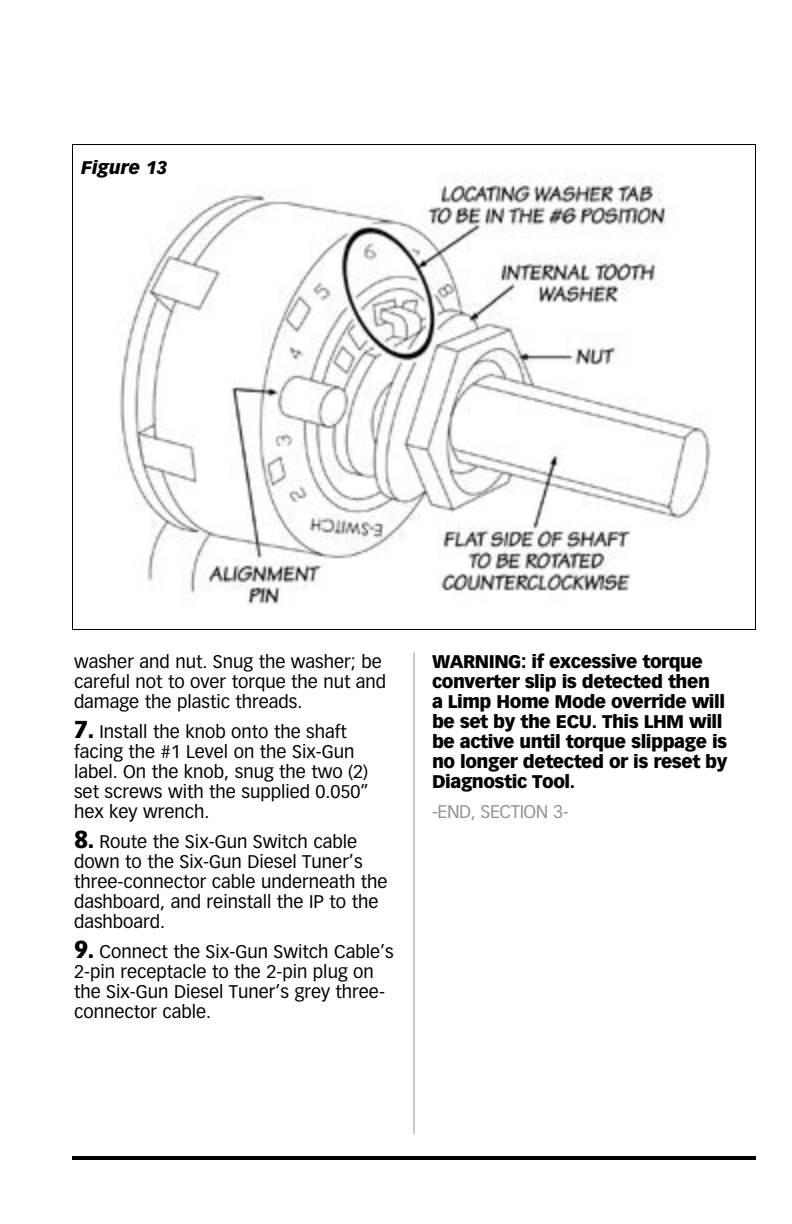
<style>
.page{position:relative;width:792px;height:1224px;background:#fff}
.page>*{position:absolute;margin:0;border:0;box-sizing:border-box;transform-origin:0 0}
.t1{font:18px/20px "Vectora LT Std";color:#000}
.t2{font:900 18px/20px "Vectora LT Std";letter-spacing:-.025em;color:#000}
.t3{font:18px "Vectora LT Std";color:#939598}
.t4{font:italic 900 18px "Vectora LT Std";color:#000}
.s1{font-weight:900;font-size:24px}
</style>
<div class="page">
<hr style="left:72px;top:1156px;width:684px;height:4px;background:#000">
<hr style="left:414px;top:652px;width:1px;height:482px;background:#939598">
<img style="left:119px;top:174px;width:592px;height:431px">
<p class="t4" style="left:81px;top:156px;width:88px">Figure 13</p>
<p class="t1" style="left:74px;top:652px;width:314px">washer and nut. Snug the washer; be careful not to over torque the nut and damage the plastic threads.</p>
<p class="t1" style="left:74px;top:722px;width:296px"><span class="s1">7.</span> Install the knob onto the shaft facing the #1 Level on the Six-Gun label. On the knob, snug the two (2) set screws with the supplied 0.050” hex key wrench.</p>
<p class="t1" style="left:74px;top:832px;width:315px"><span class="s1">8.</span> Route the Six-Gun Switch cable down to the Six-Gun Diesel Tuner’s three-connector cable underneath the dashboard, and reinstall the IP to the dashboard.</p>
<p class="t1" style="left:74px;top:942px;width:321px"><span class="s1">9.</span> Connect the Six-Gun Switch Cable’s<br>2-pin receptacle to the 2-pin plug on the Six-Gun Diesel Tuner’s grey three&shy;connector cable.</p>
<p class="t2" style="left:432px;top:651px;width:297px;text-indent:89px">: if excessive torque converter slip is detected then<br>a Limp Home Mode override will be set by the ECU. This LHM will be active until torque slippage is no longer detected or is reset by<br>Diagnostic Tool.</p>
<p class="t3" style="left:432px;top:801px;width:18px">-end</p>
<p class="t3" style="left:471px;top:801px;width:50px">, section</p>
<p class="t3" style="left:553px;top:801px;width:17px">3-</p>
<p class="t2" style="left:432px;top:651px;width:31px">Warning</p>
</div>
